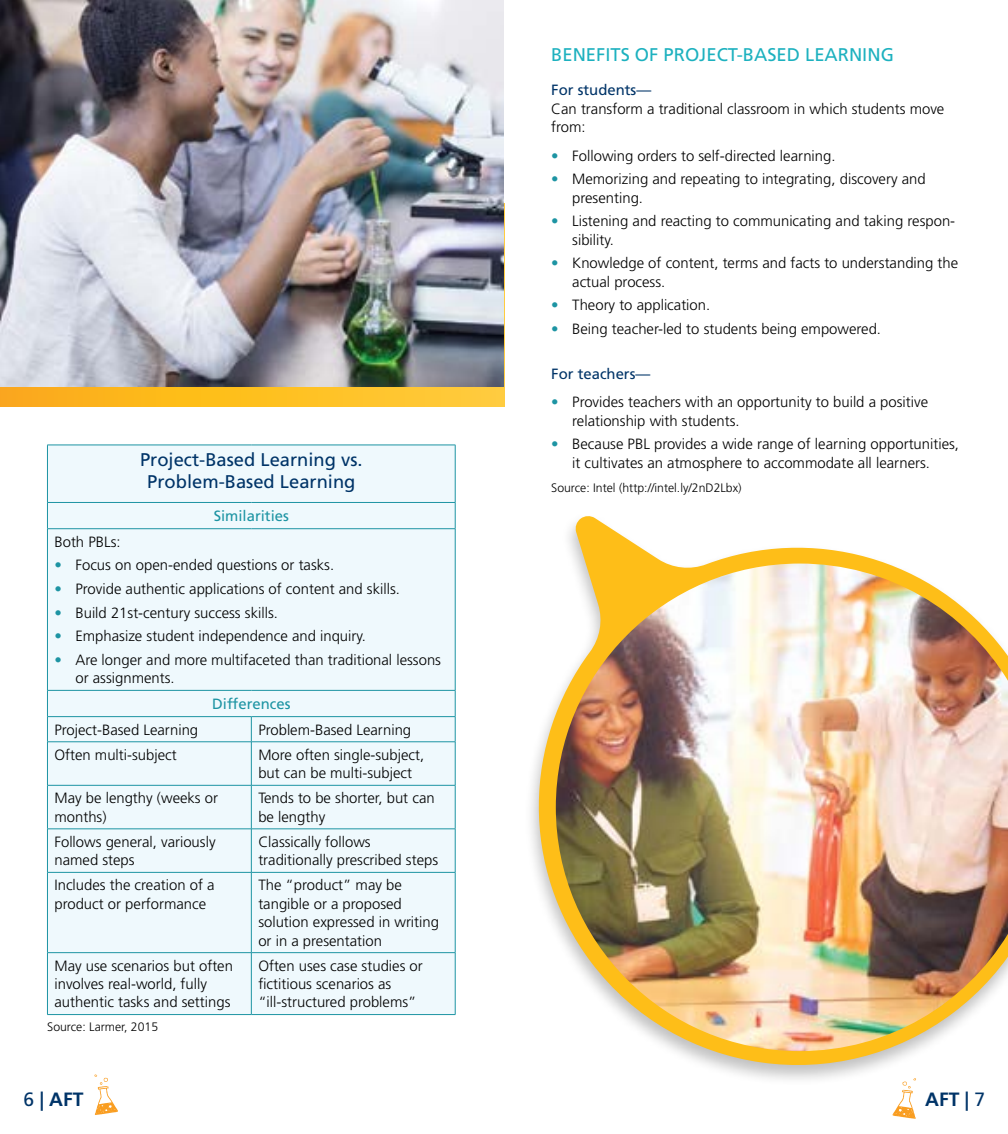
<style>
.page{position:relative;width:1008px;height:1134px;background:#fff}
.page>*{position:absolute;margin:0;border:0;box-sizing:border-box;transform-origin:0 0}
.t1{font:700 19.25px "Frutiger LT Std";color:#003468}
.t2{font:18.38px/21.9px "Frutiger LT Std";color:#003468;text-align:center}
.t3{font:18.38px "Frutiger LT Std";color:#1db1bf}
.t4{font:300 14.88px/18.4px "Frutiger LT Std";color:#000}
.t5{font:14.88px "Frutiger LT Std";color:#003468}
.t6{font:14.88px "Frutiger LT Std";color:#1d94a3}
.t7{font:300 12.25px "Frutiger LT Std";color:#000}
.s1{color:#1d94a3}
.s2{font-weight:400}
</style>
<div class="page">
<div style="left:0;top:203px;width:504px;height:204px;background:linear-gradient(to right,#fbac13,#ffce37)"></div>
<svg style="left:94px;top:1074px;width:24px;height:41px"></svg>
<div style="left:48px;top:446px;width:407px;height:568px;background:#eff9fd"></div>
<hr style="left:47px;top:445px;width:204px;height:1px;background:#1d94a3">
<hr style="left:47px;top:445px;width:1px;height:57px;background:#1d94a3">
<hr style="left:251px;top:445px;width:204px;height:1px;background:#1d94a3">
<hr style="left:455px;top:445px;width:1px;height:57px;background:#1d94a3">
<hr style="left:47px;top:502px;width:204px;height:1px;background:#1d94a3">
<svg style="left:47px;top:503px;width:1px;height:25px"></svg>
<hr style="left:251px;top:502px;width:204px;height:1px;background:#1d94a3">
<svg style="left:455px;top:503px;width:1px;height:25px"></svg>
<hr style="left:47px;top:528px;width:204px;height:1px;background:#1d94a3">
<hr style="left:47px;top:529px;width:1px;height:161px;background:#1d94a3">
<hr style="left:251px;top:528px;width:204px;height:1px;background:#1d94a3">
<hr style="left:455px;top:529px;width:1px;height:161px;background:#1d94a3">
<hr style="left:47px;top:690px;width:204px;height:1px;background:#1d94a3">
<hr style="left:251px;top:690px;width:204px;height:1px;background:#1d94a3">
<hr style="left:47px;top:716px;width:204px;height:1px;background:#1d94a3">
<svg style="left:47px;top:691px;width:1px;height:50px"></svg>
<hr style="left:251px;top:716px;width:204px;height:1px;background:#1d94a3">
<svg style="left:251px;top:717px;width:1px;height:24px"></svg>
<svg style="left:455px;top:691px;width:1px;height:51px"></svg>
<hr style="left:47px;top:741px;width:204px;height:1px;background:#1d94a3">
<hr style="left:47px;top:742px;width:1px;height:43px;background:#1d94a3">
<hr style="left:251px;top:741px;width:204px;height:1px;background:#1d94a3">
<hr style="left:251px;top:742px;width:1px;height:43px;background:#1d94a3">
<hr style="left:455px;top:742px;width:1px;height:43px;background:#1d94a3">
<hr style="left:47px;top:785px;width:204px;height:1px;background:#1d94a3">
<hr style="left:47px;top:786px;width:1px;height:43px;background:#1d94a3">
<hr style="left:251px;top:785px;width:204px;height:1px;background:#1d94a3">
<hr style="left:251px;top:786px;width:1px;height:43px;background:#1d94a3">
<hr style="left:455px;top:786px;width:1px;height:43px;background:#1d94a3">
<hr style="left:47px;top:829px;width:204px;height:1px;background:#1d94a3">
<hr style="left:47px;top:829px;width:1px;height:43px;background:#1d94a3">
<hr style="left:251px;top:829px;width:204px;height:1px;background:#1d94a3">
<hr style="left:251px;top:829px;width:1px;height:43px;background:#1d94a3">
<hr style="left:455px;top:829px;width:1px;height:43px;background:#1d94a3">
<hr style="left:47px;top:872px;width:204px;height:1px;background:#1d94a3">
<hr style="left:47px;top:873px;width:1px;height:79px;background:#1d94a3">
<hr style="left:251px;top:872px;width:204px;height:1px;background:#1d94a3">
<hr style="left:251px;top:873px;width:1px;height:79px;background:#1d94a3">
<hr style="left:455px;top:873px;width:1px;height:79px;background:#1d94a3">
<hr style="left:47px;top:952px;width:204px;height:1px;background:#1d94a3">
<hr style="left:47px;top:953px;width:1px;height:61px;background:#1d94a3">
<hr style="left:251px;top:952px;width:204px;height:1px;background:#1d94a3">
<hr style="left:251px;top:953px;width:1px;height:61px;background:#1d94a3">
<hr style="left:455px;top:953px;width:1px;height:61px;background:#1d94a3">
<hr style="left:47px;top:1014px;width:204px;height:1px;background:#1d94a3">
<hr style="left:251px;top:1014px;width:204px;height:1px;background:#1d94a3">
<img style="left:0;top:0;width:504px;height:386px">
<svg style="left:892px;top:1099px;width:24px;height:20px"></svg>
<svg style="left:531px;top:516px;width:385px;height:583px"></svg>
<img style="left:556px;top:564px;width:452px;height:487px">
<p class="t2" style="left:140px;top:448px;width:224px">Project-Based Learning vs.<br>Problem-Based Learning</p>
<p class="t6" style="left:214px;top:507px;width:77px">Similarities</p>
<p class="t4" style="left:54px;top:533px;width:68px">Both PBLs:</p>
<p class="t4" style="left:54px;top:556px;width:281px"><span class="s1">•</span> Focus on open-ended questions or tasks.</p>
<p class="t4" style="left:54px;top:580px;width:347px"><span class="s1">•</span> Provide authentic applications of content and skills.</p>
<p class="t4" style="left:54px;top:604px;width:225px"><span class="s1">•</span> Build 21st-century success skills.</p>
<p class="t4" style="left:54px;top:627px;width:313px"><span class="s1">•</span> Emphasize student independence and inquiry.</p>
<p class="t4" style="left:75px;top:651px;width:367px;text-indent:-21px"><span class="s1">•</span> Are longer and more multifaceted than traditional lessons or assignments.</p>
<p class="t6" style="left:212px;top:695px;width:80px">Differences</p>
<p class="t4" style="left:54px;top:721px;width:145px">Project-Based Learning</p>
<p class="t4" style="left:258px;top:721px;width:154px">Problem-Based Learning</p>
<p class="t4" style="left:54px;top:746px;width:124px">Often multi-subject</p>
<p class="t4" style="left:258px;top:746px;width:167px">More often single-subject, but can be multi-subject</p>
<p class="t4" style="left:54px;top:789px;width:165px">May be lengthy (weeks or months)</p>
<p class="t4" style="left:258px;top:789px;width:178px">Tends to be shorter, but can be lengthy</p>
<p class="t4" style="left:54px;top:833px;width:163px">Follows general, variously named steps</p>
<p class="t4" style="left:258px;top:833px;width:181px">Classically follows traditionally prescribed steps</p>
<p class="t4" style="left:54px;top:876px;width:162px">Includes the creation of a product or performance</p>
<p class="t4" style="left:258px;top:876px;width:182px">The “product” may be tangible or a proposed solution expressed in writing or in a presentation</p>
<p class="t4" style="left:54px;top:957px;width:180px">May use scenarios but often involves real-world, fully authentic tasks and settings</p>
<p class="t4" style="left:258px;top:957px;width:166px">Often uses case studies or fictitious scenarios as “ill-structured problems”</p>
<p class="t7" style="left:47px;top:1020px;width:112px">Source: Larmer, 2015</p>
<p class="t1" style="left:24px;top:1088px;width:61px"><span class="s2">6</span> | AFT</p>
<p class="t3" style="left:551px;top:44px;width:344px">BENEFITS OF PROJECT-BASED LEARNING</p>
<p class="t5" style="left:551px;top:81px;width:102px">For students—</p>
<p class="t4" style="left:551px;top:99px;width:395px">Can transform a traditional classroom in which students move from:</p>
<p class="t4" style="left:551px;top:147px;width:286px"><span class="s1">•</span> Following orders to self-directed learning.</p>
<p class="t4" style="left:572px;top:170px;width:355px;text-indent:-21px"><span class="s1">•</span> Memorizing and repeating to integrating, discovery and presenting.</p>
<p class="t4" style="left:572px;top:212px;width:384px;text-indent:-21px"><span class="s1">•</span> Listening and reacting to communicating and taking respon&shy;sibility.</p>
<p class="t4" style="left:572px;top:254px;width:388px;text-indent:-21px"><span class="s1">•</span> Knowledge of content, terms and facts to understanding the actual process.</p>
<p class="t4" style="left:551px;top:296px;width:161px"><span class="s1">•</span> Theory to application.</p>
<p class="t4" style="left:551px;top:320px;width:331px"><span class="s1">•</span> Being teacher-led to students being empowered.</p>
<p class="t5" style="left:551px;top:365px;width:101px">For teachers—</p>
<p class="t4" style="left:572px;top:393px;width:357px;text-indent:-21px"><span class="s1">•</span> Provides teachers with an opportunity to build a positive relationship with students.</p>
<p class="t4" style="left:551px;top:435px;width:409px;text-align:center"><span class="s1">•</span> Because PBL provides a wide range of learning opportunities, it cultivates an atmosphere to accommodate all learners.</p>
<p class="t7" style="left:551px;top:480px;width:192px">Source: Intel (http://intel.ly/2nD2Lbx)</p>
<p class="t1" style="left:925px;top:1088px;width:61px">AFT | <span class="s2">7</span></p>
</div>
